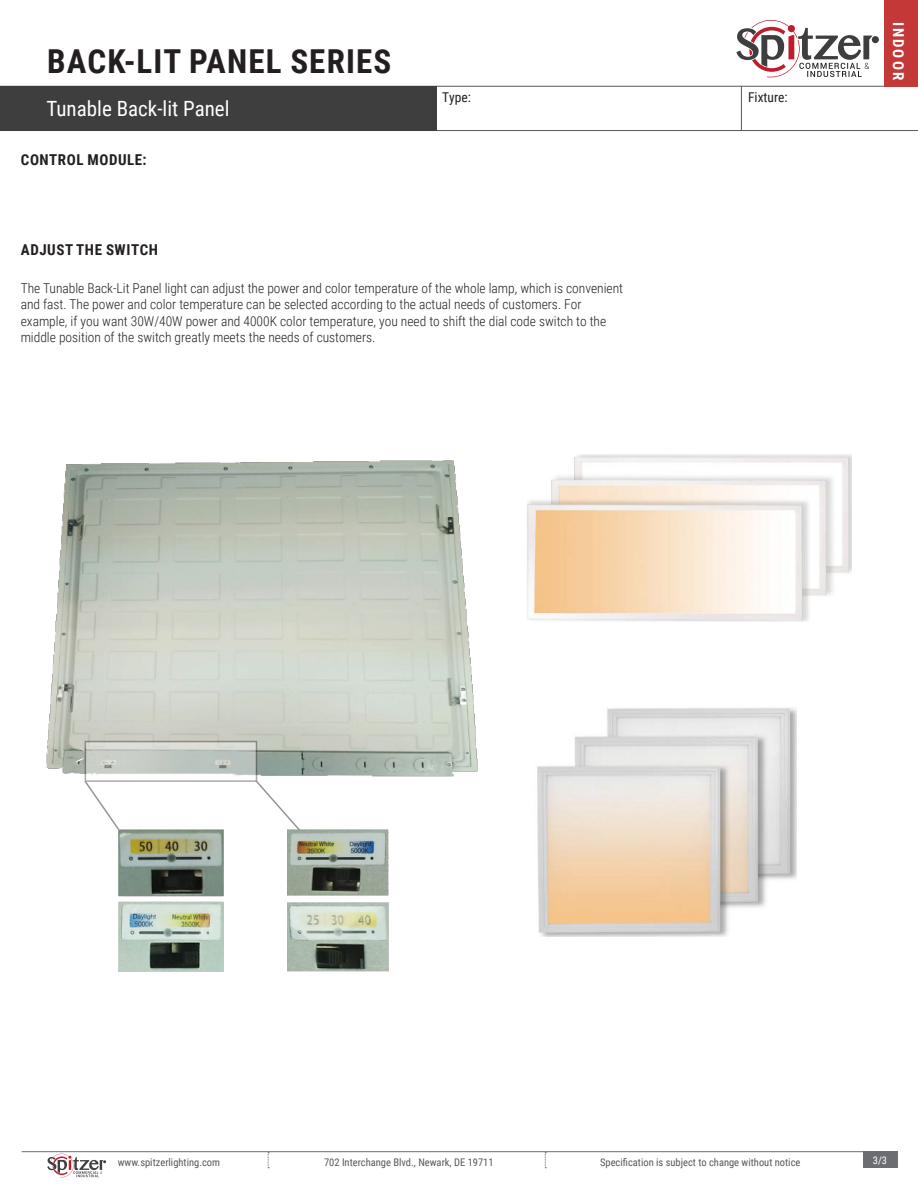
<style>
.page{position:relative;width:918px;height:1188px;background:#fff}
.page>*{position:absolute;margin:0;border:0;box-sizing:border-box;transform-origin:0 0}
.t1{font:700 33px "Roboto Condensed";letter-spacing:.035em;color:#231f20}
.t2{font:21px "Roboto Condensed";color:#fff}
.t3{font:700 15px "Roboto Condensed";letter-spacing:.035em;color:#231f20}
.t4{font:700 15px "Roboto Condensed";letter-spacing:.135em;color:#fff}
.t5{font:300 13.5px/16.2px "Roboto Condensed";color:#231f20}
.t6{font:13.5px "Roboto Condensed";color:#231f20}
.t7{font:10.5px "Roboto Condensed";color:#57585a}
.t8{font:10.5px "Roboto Condensed";color:#fff}
</style>
<div class="page">
<hr style="left:0;top:130px;width:918px;height:1px;background:#57585a">
<hr style="left:0;top:86px;width:918px;height:1px;background:#57585a">
<hr style="left:741px;top:86px;width:1px;height:44px;background:#57585a">
<div style="left:0;top:86px;width:436px;height:45px;background:#3e3e3f"></div>
<div style="left:872px;top:36px;width:7px;height:7px;background:#3e3e3f;border-radius:50%"></div>
<svg style="left:736px;top:20px;width:137px;height:58px"></svg>
<div style="left:885px;top:0;width:33px;height:86px;background:#c43938"></div>
<img style="left:47px;top:460px;width:431px;height:319px">
<img style="left:288px;top:830px;width:101px;height:142px">
<img style="left:118px;top:830px;width:106px;height:142px">
<svg style="left:88px;top:744px;width:166px;height:35px"></svg>
<svg style="left:254px;top:778px;width:48px;height:55px"></svg>
<svg style="left:84px;top:779px;width:37px;height:53px"></svg>
<img style="left:527px;top:455px;width:324px;height:166px">
<img style="left:537px;top:707px;width:260px;height:230px">
<hr style="left:22px;top:1151px;width:875px;height:1px;background:#6c6d70">
<div style="left:863px;top:1151px;width:34px;height:17px;background:#6c6d70"></div>
<svg style="left:268px;top:1152px;width:1px;height:16px"></svg>
<svg style="left:545px;top:1152px;width:1px;height:16px"></svg>
<svg style="left:47px;top:1153px;width:59px;height:25px"></svg>
<p class="t1" style="left:47px;top:38px;width:346px">BACK-LIT PANEL SERIES</p>
<p class="t2" style="left:47px;top:93px;width:185px">Tunable Back-lit Panel</p>
<p class="t3" style="left:21px;top:149px;width:127px">CONTROL MODULE:</p>
<p class="t6" style="left:442px;top:88px;width:30px">Type:</p>
<p class="t6" style="left:748px;top:88px;width:41px">Fixture:</p>
<p class="t3" style="left:21px;top:240px;width:138px">ADJUST THE SWITCH</p>
<p class="t5" style="left:21px;top:280px;width:604px">The Tunable Back-Lit Panel light can adjust the power and color temperature of the whole lamp, which is convenient and fast. The power and color temperature can be selected according to the actual needs of customers. For example, if you want 30W/40W power and 4000K color temperature, you need to shift the dial code switch to the middle position of the switch greatly meets the needs of customers.</p>
<p class="t4" style="left:909px;top:22px;width:60px;rotate:90deg">INDOOR</p>
<p class="t7" style="left:118px;top:1155px;width:104px">www.spitzerlighting.com</p>
<p class="t7" style="left:324px;top:1155px;width:171px">702 Interchange Blvd., Newark, DE 19711</p>
<p class="t7" style="left:600px;top:1155px;width:202px">Specification is subject to change without notice</p>
<p class="t8" style="left:873px;top:1153px;width:16px">3/3</p>
</div>
